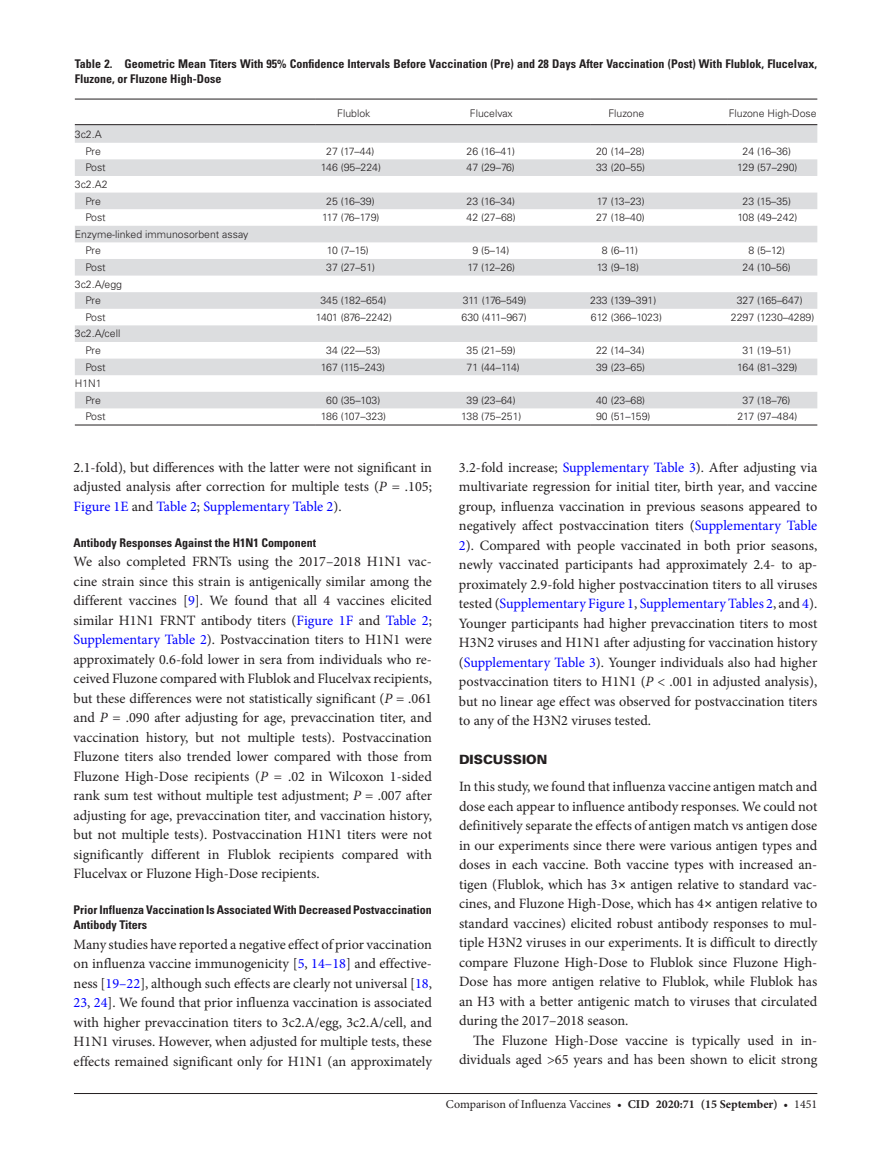
<style>
.page{position:relative;width:891px;height:1174px;background:#fff}
.page>*{position:absolute;margin:0;border:0;box-sizing:border-box;transform-origin:0 0}
.t1{font:14.25px/19.5px "Minion Pro";color:#231f20;text-align:justify}
.t2{font:900 12.75px "Univers LT Std";color:#231f20}
.t3{font:700 condensed 12px/15px "Univers LT Std";color:#231f20}
.t4{font:12px "Minion Pro";color:#231f20}
.t5{font:300 10.5px/16.6px "Univers LT Std";color:#231f20}
.t6{font:300 10.5px "Univers LT Std";letter-spacing:-.035em;color:#231f20}
.t7{font:300 10.5px "Univers LT Std";letter-spacing:-.025em;color:#231f20}
.s1{font-style:italic}
.s2{color:#00f}
.s3{font-family:"Gandhari Unicode"}
.s4{font-weight:700}
</style>
<div class="page">
<hr style="left:74px;top:1093px;width:743px;height:1px;background:#231f20">
<svg style="left:75px;top:125px;width:742px;height:283px;fill:#dcdddf"></svg>
<hr style="left:75px;top:99px;width:240px;height:1px;background:#231f20">
<hr style="left:75px;top:124px;width:240px;height:1px;background:#231f20">
<hr style="left:315px;top:99px;width:143px;height:1px;background:#231f20">
<hr style="left:315px;top:124px;width:143px;height:1px;background:#231f20">
<hr style="left:458px;top:99px;width:132px;height:1px;background:#231f20">
<hr style="left:458px;top:124px;width:132px;height:1px;background:#231f20">
<hr style="left:590px;top:99px;width:138px;height:1px;background:#231f20">
<hr style="left:590px;top:124px;width:138px;height:1px;background:#231f20">
<hr style="left:728px;top:99px;width:89px;height:1px;background:#231f20">
<hr style="left:728px;top:124px;width:89px;height:1px;background:#231f20">
<hr style="left:75px;top:425px;width:240px;height:1px;background:#231f20">
<hr style="left:315px;top:425px;width:143px;height:1px;background:#231f20">
<hr style="left:458px;top:425px;width:132px;height:1px;background:#231f20">
<hr style="left:590px;top:425px;width:138px;height:1px;background:#231f20">
<hr style="left:728px;top:425px;width:89px;height:1px;background:#231f20">
<p class="t3" style="left:75px;top:56px;width:744px">Table 2. Geometric Mean Titers With 95% Confidence Intervals Before Vaccination (Pre) and 28 Days After Vaccination (Post) With Flublok, Flucelvax,<br>Fluzone, or Fluzone High-Dose</p>
<p class="t5" style="left:337px;top:105px;width:35px">Flublok</p>
<p class="t5" style="left:470px;top:105px;width:44px">Flucelvax</p>
<p class="t5" style="left:608px;top:105px;width:37px">Fluzone</p>
<p class="t5" style="left:729px;top:105px;width:89px">Fluzone High-Dose</p>
<p class="t5" style="left:75px;top:126px;width:28px;text-align:right">3c2.A<br>Pre</p>
<p class="t5" style="left:326px;top:143px;width:50px">27 (17–44)</p>
<p class="t5" style="left:467px;top:143px;width:50px">26 (16–41)</p>
<p class="t5" style="left:596px;top:143px;width:50px">20 (14–28)</p>
<p class="t5" style="left:743px;top:143px;width:50px">24 (16–36)</p>
<p class="t5" style="left:85px;top:159px;width:22px">Post</p>
<p class="t5" style="left:321px;top:159px;width:62px">146 (95–224)</p>
<p class="t5" style="left:467px;top:159px;width:50px">47 (29–76)</p>
<p class="t5" style="left:596px;top:159px;width:51px">33 (20–55)</p>
<p class="t5" style="left:737px;top:159px;width:62px">129 (57–290)</p>
<p class="t5" style="left:75px;top:176px;width:34px;text-align:center">3c2.A2<br>Pre</p>
<p class="t5" style="left:326px;top:193px;width:50px">25 (16–39)</p>
<p class="t5" style="left:467px;top:193px;width:50px">23 (16–34)</p>
<p class="t5" style="left:597px;top:193px;width:49px">17 (13–23)</p>
<p class="t5" style="left:743px;top:193px;width:50px">23 (15–35)</p>
<p class="t5" style="left:85px;top:209px;width:22px">Post</p>
<p class="t5" style="left:322px;top:209px;width:59px">117 (76–179)</p>
<p class="t5" style="left:467px;top:209px;width:51px">42 (27–68)</p>
<p class="t5" style="left:596px;top:209px;width:50px">27 (18–40)</p>
<p class="t5" style="left:738px;top:209px;width:61px">108 (49–242)</p>
<p class="t5" style="left:85px;top:226px;width:164px;text-indent:-10px">Enzyme-linked immunosorbent assay<br>Pre</p>
<p class="t5" style="left:327px;top:242px;width:43px">10 (7–15)</p>
<p class="t5" style="left:472px;top:242px;width:38px">9 (5–14)</p>
<p class="t5" style="left:602px;top:242px;width:38px">8 (6–11)</p>
<p class="t5" style="left:748px;top:242px;width:38px">8 (5–12)</p>
<p class="t5" style="left:85px;top:259px;width:22px">Post</p>
<p class="t5" style="left:326px;top:259px;width:51px">37 (27–51)</p>
<p class="t5" style="left:467px;top:259px;width:49px">17 (12–26)</p>
<p class="t5" style="left:597px;top:259px;width:44px">13 (9–18)</p>
<p class="t5" style="left:743px;top:259px;width:50px">24 (10–56)</p>
<p class="t5" style="left:85px;top:276px;width:38px;text-indent:-10px">3c2.A/egg<br>Pre</p>
<p class="t5" style="left:320px;top:292px;width:68px">345 (182–654)</p>
<p class="t6" style="left:463px;top:294px;width:65px">311 (176–549)</p>
<p class="t5" style="left:590px;top:292px;width:68px">233 (139–391)</p>
<p class="t5" style="left:737px;top:292px;width:68px">327 (165–647)</p>
<p class="t5" style="left:85px;top:309px;width:22px">Post</p>
<p class="t5" style="left:316px;top:309px;width:78px">1401 (876–2242)</p>
<p class="t5" style="left:462px;top:309px;width:67px">630 (411–967)</p>
<p class="t5" style="left:591px;top:309px;width:73px">612 (366–1023)</p>
<p class="t5" style="left:731px;top:309px;width:85px">2297 (1230–4289)</p>
<p class="t5" style="left:85px;top:325px;width:37px;text-indent:-10px">3c2.A/cell<br>Pre</p>
<p class="t5" style="left:326px;top:342px;width:56px">34 (22––53)</p>
<p class="t5" style="left:467px;top:342px;width:51px">35 (21–59)</p>
<p class="t5" style="left:596px;top:342px;width:50px">22 (14–34)</p>
<p class="t5" style="left:743px;top:342px;width:50px">31 (19–51)</p>
<p class="t5" style="left:85px;top:359px;width:22px">Post</p>
<p class="t7" style="left:321px;top:361px;width:66px">167 (115–243)</p>
<p class="t5" style="left:467px;top:359px;width:55px">71 (44–114)</p>
<p class="t5" style="left:596px;top:359px;width:51px">39 (23–65)</p>
<p class="t5" style="left:737px;top:359px;width:62px">164 (81–329)</p>
<p class="t5" style="left:75px;top:375px;width:28px;text-align:right">H1N1<br>Pre</p>
<p class="t5" style="left:326px;top:392px;width:56px">60 (35–103)</p>
<p class="t5" style="left:467px;top:392px;width:51px">39 (23–64)</p>
<p class="t5" style="left:596px;top:392px;width:51px">40 (23–68)</p>
<p class="t5" style="left:743px;top:392px;width:49px">37 (18–76)</p>
<p class="t5" style="left:85px;top:408px;width:22px">Post</p>
<p class="t5" style="left:321px;top:408px;width:67px">186 (107–323)</p>
<p class="t5" style="left:461px;top:408px;width:62px">138 (75–251)</p>
<p class="t5" style="left:596px;top:408px;width:56px">90 (51–159)</p>
<p class="t5" style="left:737px;top:408px;width:61px">217 (97–484)</p>
<p class="t1" style="left:74px;top:458px;width:360px">2.1-fold), but differences with the latter were not significant in adjusted analysis after correction for multiple tests (<span class="s1">P</span> = .105; <span class="s2">Figure 1E</span> and <span class="s2">Table 2</span>; <span class="s2">Supplementary Table 2</span>).</p>
<p class="t3" style="left:74px;top:535px;width:244px">Antibody Responses Against the H1N1 Component</p>
<p class="t1" style="left:74px;top:552px;width:360px">We also completed FRNTs using the 2017–2018 H1N1 vac&shy;cine strain since this strain is antigenically similar among the different vaccines [<span class="s2">9</span>]. We found that all 4 vaccines elicited similar H1N1 FRNT antibody titers (<span class="s2">Figure 1F</span> and <span class="s2">Table 2</span>; <span class="s2">Supplementary Table 2</span>). Postvaccination titers to H1N1 were approximately 0.6-fold lower in sera from individuals who re&shy;ceived Fluzone compared with Flublok and Flucelvax recipients, but these differences were not statistically significant (<span class="s1">P</span> = .061 and <span class="s1">P</span> = .090 after adjusting for age, prevaccination titer, and vaccination history, but not multiple tests). Postvaccination Fluzone titers also trended lower compared with those from Fluzone High-Dose recipients (<span class="s1">P</span> = .02 in Wilcoxon 1-sided rank sum test without multiple test adjustment; <span class="s1">P</span> = .007 after adjusting for age, prevaccination titer, and vaccination history, but not multiple tests). Postvaccination H1N1 titers were not significantly different in Flublok recipients compared with Flucelvax or Fluzone High-Dose recipients.</p>
<p class="t3" style="left:74px;top:902px;width:360px">Prior Influenza Vaccination Is Associated With Decreased Postvaccination<br>Antibody Titers</p>
<p class="t1" style="left:74px;top:935px;width:360px">Many studies have reported a negative effect of prior vaccination on influenza vaccine immunogenicity [<span class="s2">5</span>, <span class="s2">14–18</span>] and effective&shy;ness [<span class="s2">19–22</span>], although such effects are clearly not universal [<span class="s2">18</span>, <span class="s2">23</span>, <span class="s2">24</span>]. We found that prior influenza vaccination is associated with higher prevaccination titers to 3c2.A/egg, 3c2.A/cell, and H1N1 viruses. However, when adjusted for multiple tests, these effects remained significant only for H1N1 (an approximately</p>
<p class="t1" style="left:459px;top:457px;width:360px">3.2-fold increase; <span class="s2">Supplementary Table 3</span>). After adjusting via multivariate regression for initial titer, birth year, and vaccine group, influenza vaccination in previous seasons appeared to negatively affect postvaccination titers (<span class="s2">Supplementary Table 2</span>). Compared with people vaccinated in both prior seasons, newly vaccinated participants had approximately 2.4- to ap&shy;proximately 2.9-fold higher postvaccination titers to all viruses tested (<span class="s2">Supplementary Figure 1</span>, <span class="s2">Supplementary Tables 2</span>, and <span class="s2">4</span>).<br>Younger participants had higher prevaccination titers to most H3N2 viruses and H1N1 after adjusting for vaccination history (<span class="s2">Supplementary Table 3</span>). Younger individuals also had higher postvaccination titers to H1N1 (<span class="s1">P</span> &lt; .001 in adjusted analysis), but no linear age effect was observed for postvaccination titers to any of the H3N2 viruses tested.</p>
<p class="t2" style="left:459px;top:752px;width:90px">DISCUSSION</p>
<p class="t1" style="left:459px;top:777px;width:360px">In this study, we found that influenza vaccine antigen match and dose each appear to influence antibody responses. We could not definitively separate the effects of antigen match vs antigen dose in our experiments since there were various antigen types and doses in each vaccine. Both vaccine types with increased an&shy;tigen (Flublok, which has 3<span class="s3">×</span> antigen relative to standard vac&shy;cines, and Fluzone High-Dose, which has 4<span class="s3">×</span> antigen relative to standard vaccines) elicited robust antibody responses to mul&shy;tiple H3N2 viruses in our experiments. It is difficult to directly compare Fluzone High-Dose to Flublok since Fluzone High-Dose has more antigen relative to Flublok, while Flublok has an H3 with a better antigenic match to viruses that circulated during the 2017–2018 season.</p>
<p class="t1" style="left:459px;top:1030px;width:360px;text-align:right">The Fluzone High-Dose vaccine is typically used in in&shy;dividuals aged &gt;65 years and has been shown to elicit strong</p>
<p class="t4" style="left:446px;top:1096px;width:373px">Comparison of Influenza Vaccines • <span class="s4">cid 2020:71 (15 September)</span> • 1451</p>
</div>
